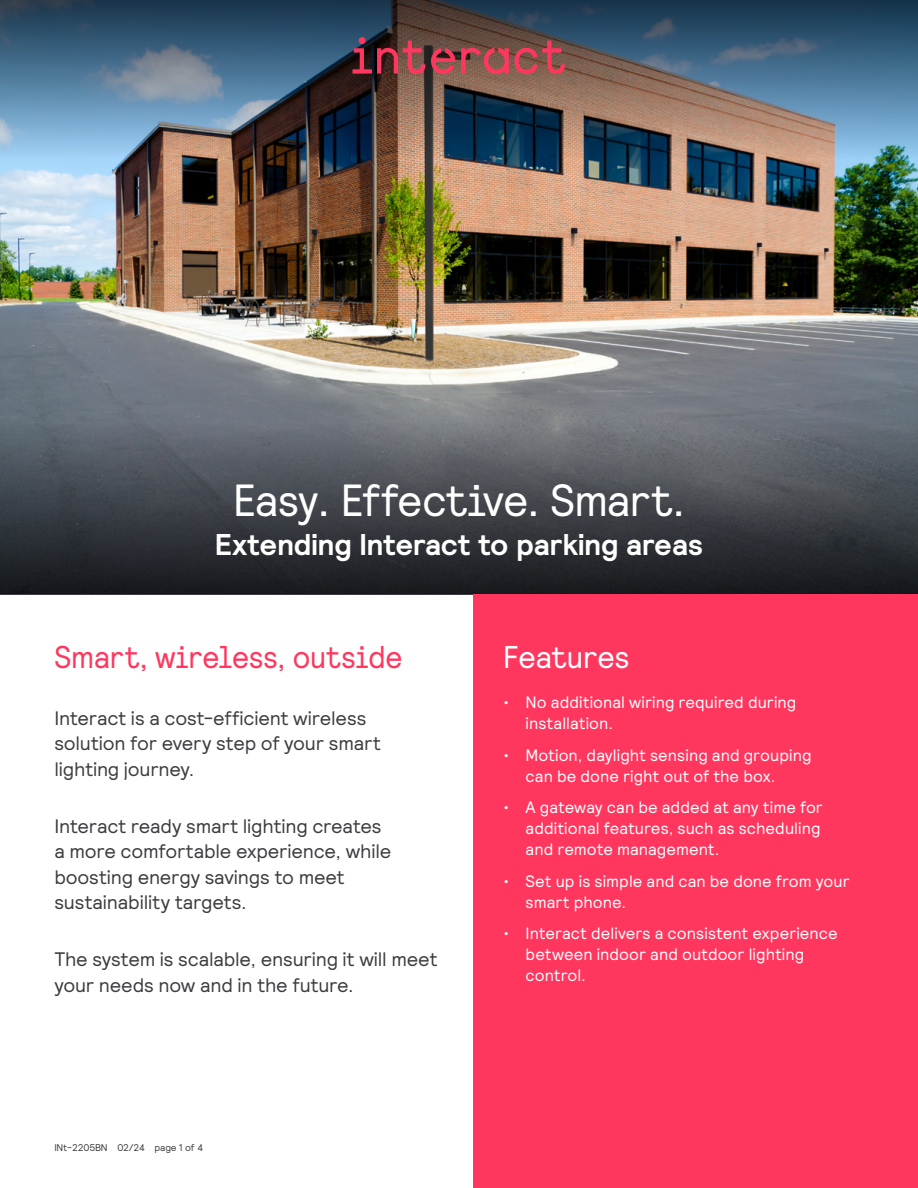
<style>
.page{position:relative;width:918px;height:1188px;background:#fff}
.page>*{position:absolute;margin:0;border:0;box-sizing:border-box;transform-origin:0 0}
.t1{font:45px "Signify Relative Faux";letter-spacing:-.015em;color:#fff}
.t2{font:31.5px "Signify Relative Faux";letter-spacing:-.005em;color:#ff375f}
.t3{font:31.5px "Signify Relative Faux";letter-spacing:-.01em;color:#fff}
.t4{font:700 30px "Signify Relative";letter-spacing:-.01em;color:#fff}
.t5{font:19.5px/25.5px "Signify Relative";letter-spacing:-.01em;color:#3c3c41}
.t6{font:16.5px/21px "Signify Relative";letter-spacing:.005em;color:#fff}
.t7{font:9.75px "Signify Relative";letter-spacing:-.02em;color:#3c3c41}
</style>
<div class="page">
<img style="left:0;top:158px;width:918px;height:265px">
<img style="left:0;top:0;width:918px;height:158px">
<div style="left:0;top:423px;width:918px;height:172px;background:linear-gradient(to bottom,#6f757d,#131519)"></div>
<svg style="left:352px;top:37px;width:213px;height:37px;background:#854144"></svg>
<div style="left:474px;top:595px;width:444px;height:593px;background:#ff375f"></div>
<h1 class="t1" style="left:233px;top:471px;width:452px">Easy. Effective. Smart.</h1>
<h3 class="t4" style="left:215px;top:524px;width:490px">Extending Interact to parking areas</h3>
<h2 class="t2" style="left:54px;top:636px;width:350px">Smart, wireless, outside</h2>
<p class="t5" style="left:54px;top:704px;width:328px">Interact is a cost-efficient wireless solution for every step of your smart lighting journey.</p>
<p class="t5" style="left:54px;top:812px;width:339px">Interact ready smart lighting creates a more comfortable experience, while boosting energy savings to meet sustainability targets.</p>
<p class="t5" style="left:54px;top:946px;width:385px">The system is scalable, ensuring it will meet your needs now and in the future.</p>
<p class="t7" style="left:54px;top:1141px;width:151px">INt-2205BN 02/24 page 1 of 4</p>
<h2 class="t3" style="left:503px;top:636px;width:128px">Features</h2>
<p class="t6" style="left:526px;top:691px;width:272px;text-indent:-22px">• No additional wiring required during installation.</p>
<p class="t6" style="left:526px;top:744px;width:287px;text-indent:-22px">• Motion, daylight sensing and grouping can be done right out of the box.</p>
<p class="t6" style="left:526px;top:796px;width:299px;text-indent:-22px">• A gateway can be added at any time for additional features, such as scheduling and remote management.</p>
<p class="t6" style="left:526px;top:870px;width:326px;text-indent:-22px">• Set up is simple and can be done from your smart phone.</p>
<p class="t6" style="left:526px;top:922px;width:314px;text-indent:-22px">• Interact delivers a consistent experience between indoor and outdoor lighting control.</p>
</div>
